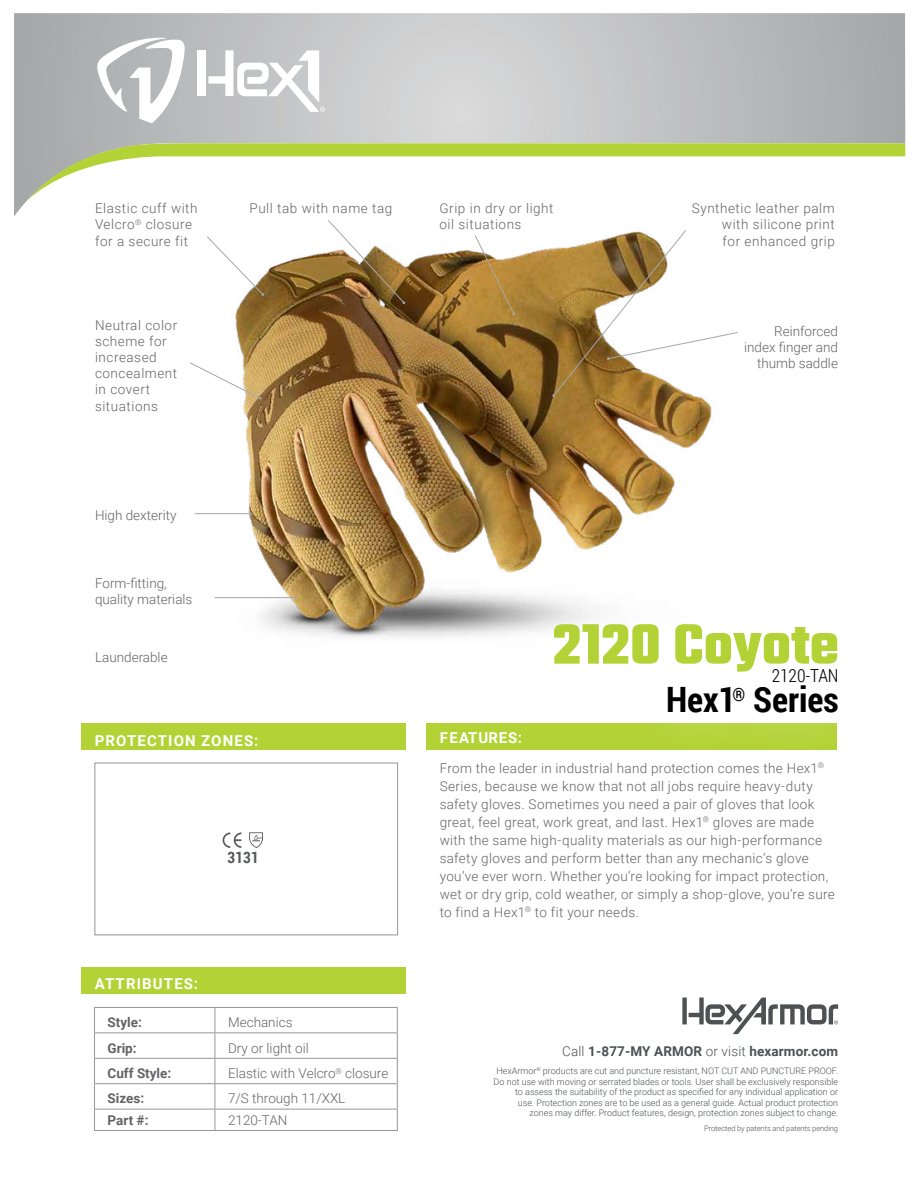
<style>
.page{position:relative;width:918px;height:1188px;background:#fff}
.page>*{position:absolute;margin:0;border:0;box-sizing:border-box;transform-origin:0 0}
.t1{font:700 61.5px "Teko";color:#b3d235}
.t2{font:700 34.95px "Roboto Condensed";color:#000}
.t3{font:300 18px "Roboto Condensed";color:#000}
.t4{font:700 15.75px "Roboto Condensed";color:#58595b}
.t5{font:700 15px "Roboto";letter-spacing:.075em;color:#fff}
.t6{font:300 13.5px/16.2px "Roboto";letter-spacing:.025em;color:#636466}
.t7{font:300 13.5px/16.2px "Roboto";color:#636466}
.t8{font:700 13.5px "Roboto";letter-spacing:.01em;color:#4e5153}
.t9{font:700 13.5px "Roboto";color:#636466}
.t10{font:300 9px/10.5px "Roboto";color:#4e5153;text-align:right}
.t11{font:300 7.5px "Roboto";letter-spacing:-.01em;color:#4e5153}
.s1{font-weight:300}
</style>
<div class="page">
<svg style="left:14px;top:13px;width:891px;height:203px;background:#c1c2c3"></svg>
<svg style="left:27px;top:143px;width:878px;height:58px"></svg>
<svg style="left:95px;top:37px;width:90px;height:86px"></svg>
<div style="left:197px;top:50px;width:8px;height:46px;background:#fff"></div>
<svg style="left:208px;top:50px;width:117px;height:62px"></svg>
<div style="left:426px;top:723px;width:411px;height:27px;background:#b3d235"></div>
<svg style="left:682px;top:998px;width:156px;height:36px"></svg>
<img style="left:185px;top:155px;width:623px;height:483px">
<div style="left:81px;top:723px;width:324px;height:27px;background:#b3d235"></div>
<div style="left:94px;top:763px;width:304px;height:172px;border:1px solid #939598"></div>
<div style="left:81px;top:967px;width:324px;height:27px;background:#b3d235"></div>
<hr style="left:94px;top:1007px;width:121px;height:1px;background:#939598">
<hr style="left:215px;top:1007px;width:183px;height:1px;background:#939598">
<hr style="left:94px;top:1032px;width:121px;height:1px;background:#939598">
<hr style="left:215px;top:1032px;width:183px;height:1px;background:#939598">
<hr style="left:94px;top:1058px;width:121px;height:1px;background:#939598">
<hr style="left:215px;top:1058px;width:183px;height:1px;background:#939598">
<hr style="left:94px;top:1083px;width:121px;height:1px;background:#939598">
<hr style="left:215px;top:1083px;width:183px;height:1px;background:#939598">
<hr style="left:94px;top:1109px;width:121px;height:1px;background:#939598">
<svg style="left:94px;top:1008px;width:1px;height:122px"></svg>
<hr style="left:215px;top:1109px;width:183px;height:1px;background:#939598">
<svg style="left:215px;top:1008px;width:1px;height:122px"></svg>
<svg style="left:397px;top:1008px;width:1px;height:122px"></svg>
<hr style="left:94px;top:1130px;width:121px;height:1px;background:#939598">
<hr style="left:215px;top:1130px;width:183px;height:1px;background:#939598">
<svg style="left:474px;top:235px;width:41px;height:80px"></svg>
<svg style="left:552px;top:229px;width:186px;height:168px"></svg>
<hr style="left:215px;top:597px;width:81px;height:1px;background:#a5a7a8">
<hr style="left:195px;top:513px;width:56px;height:1px;background:#a5a7a8">
<svg style="left:206px;top:236px;width:58px;height:60px"></svg>
<svg style="left:189px;top:362px;width:73px;height:38px"></svg>
<img style="left:327px;top:219px;width:78px;height:85px">
<svg style="left:223px;top:832px;width:18px;height:16px"></svg>
<svg style="left:249px;top:832px;width:14px;height:16px"></svg>
<div style="left:506px;top:574px;width:380px;height:188px;background:#fff;opacity:.75"></div>
<p class="t6" style="left:249px;top:199px;width:144px">Pull tab with name tag</p>
<p class="t6" style="left:95px;top:200px;width:104px">Elastic cuff with<br>Velcro<sup>®</sup> closure for a secure fit</p>
<p class="t6" style="left:440px;top:200px;width:116px">Grip in dry or light oil situations</p>
<p class="t6" style="left:722px;top:200px;width:114px;text-align:justify;text-indent:-30px">Synthetic leather palm with silicone print for enhanced grip</p>
<p class="t6" style="left:95px;top:316px;width:84px">Neutral color scheme for increased concealment in covert situations</p>
<p class="t7" style="left:744px;top:323px;width:95px;text-align:right">Reinforced index finger and thumb saddle</p>
<p class="t7" style="left:95px;top:507px;width:83px">High dexterity</p>
<p class="t7" style="left:95px;top:574px;width:99px">Form-fitting, quality materials</p>
<p class="t7" style="left:95px;top:649px;width:74px">Launderable</p>
<p class="t5" style="left:95px;top:727px;width:165px">PROTECTION ZONES:</p>
<p class="t5" style="left:440px;top:727px;width:84px">FEATURES:</p>
<p class="t5" style="left:95px;top:730px;width:165px">PROTECTION ZONES:</p>
<h1 class="t1" style="left:553px;top:605px;width:288px">2120 Coyote</h1>
<h3 class="t3" style="left:772px;top:663px;width:69px">2120-TAN</h3>
<h2 class="t2" style="left:666px;top:675px;width:174px">Hex1<sup>®</sup> Series</h2>
<p class="t4" style="left:228px;top:847px;width:33px">3131</p>
<p class="t5" style="left:95px;top:971px;width:105px">ATTRIBUTES:</p>
<p class="t5" style="left:95px;top:973px;width:105px">ATTRIBUTES:</p>
<p class="t9" style="left:108px;top:1013px;width:36px">Style:</p>
<p class="t7" style="left:228px;top:1014px;width:66px">Mechanics</p>
<p class="t9" style="left:108px;top:1038px;width:31px">Grip:</p>
<p class="t7" style="left:228px;top:1039px;width:82px">Dry or light oil</p>
<p class="t9" style="left:108px;top:1064px;width:65px">Cuff Style:</p>
<p class="t7" style="left:228px;top:1065px;width:162px">Elastic with Velcro<sup>®</sup> closure</p>
<p class="t9" style="left:108px;top:1089px;width:38px">Sizes:</p>
<p class="t7" style="left:228px;top:1090px;width:119px">7/S through 11/XXL</p>
<p class="t9" style="left:108px;top:1111px;width:42px">Part #:</p>
<p class="t6" style="left:228px;top:1111px;width:61px">2120-TAN</p>
<p class="t6" style="left:440px;top:758px;width:397px;line-height:18px">From the leader in industrial hand protection comes the Hex1<sup>® </sup>Series, because we know that not all jobs require heavy-duty safety gloves. Sometimes you need a pair of gloves that look great, feel great, work great, and last. Hex1<sup>®</sup> gloves are made with the same high-quality materials as our high-performance safety gloves and perform better than any mechanic’s glove you’ve ever worn. Whether you’re looking for impact protection, wet or dry grip, cold weather, or simply a shop-glove, you’re sure to find a Hex1<sup>®</sup> to fit your needs.</p>
<p class="t8" style="left:562px;top:1042px;width:277px"><span class="s1">Call</span> 1-877-MY ARMOR <span class="s1">or visit</span> hexarmor.com</p>
<p class="t10" style="left:494px;top:1065px;width:346px">HexArmor<sup>®</sup> products are cut and puncture resistant, NOT CUT AND PUNCTURE PROOF.<br>Do not use with moving or serrated blades or tools. User shall be exclusively responsible to assess the suitability of the product as specified for any individual application or<br>use. Protection zones are to be used as a general guide. Actual product protection zones may differ. Product features, design, protection zones subject to change.</p>
<p class="t11" style="left:704px;top:1123px;width:135px">Protected by patents and patents pending</p>
</div>
